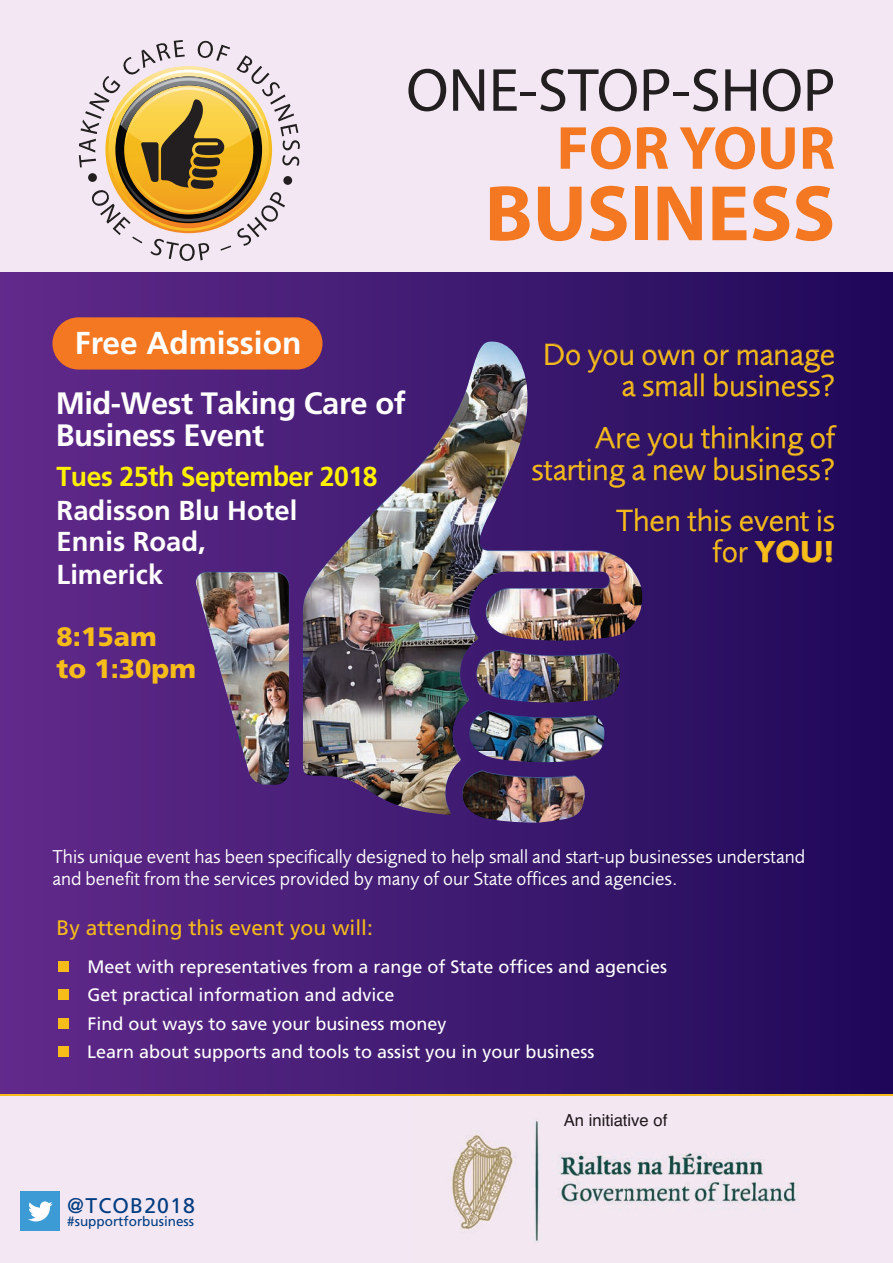
<style>
.page{position:relative;width:893px;height:1263px;background:#fff}
.page>*{position:absolute;margin:0;border:0;box-sizing:border-box;transform-origin:0 0}
.t1{font:700 79.35px "Myriad";color:#f47721}
.t2{font:61.35px "Myriad";color:#231f20}
.t3{font:700 61.35px "Myriad";color:#f47721}
.t4{font:700 31.65px "Frutiger";color:#fff}
.t5{font:31.5px/31.5px "Bk Foundry Sans Normal";color:#f6bc1a;text-align:right}
.t6{font:31.5px "Bd Foundry Sans Normal";color:#f6bc1a}
.t7{font:700 30.9px/31.5px "Frutiger";letter-spacing:-.015em;color:#fff}
.t8{font:700 27.45px/31.8px "Frutiger";color:#fff}
.t9{font:700 27.45px "Frutiger";letter-spacing:-.015em;color:#fff101}
.t10{font:900 26.7px/32px "Frutiger";color:#f6bc1a}
.t11{font:21.3px "Frutiger";letter-spacing:.055em;color:#023d82}
.t12{font:21px "Frutiger";color:#f6bc1a}
.t13{font:19.35px/22.5px "Bk Foundry Sans Normal";color:#fff}
.t14{font:18px/28.2px "Frutiger";color:#fff}
.t15{font:16.65px "Helvetica";color:#20181c}
.t16{font:13.5px "Frutiger";color:#023d82}
.s1{font-family:"Bk Foundry Sans Normal"}
</style>
<div class="page">
<div style="left:0;top:1094px;width:893px;height:169px;background:#f2e7f2"></div>
<div style="left:0;top:0;width:893px;height:273px;background:#f2e7f2"></div>
<div style="left:0;top:273px;width:893px;height:821px;background:linear-gradient(to right,#612b8b,#1f0958)"></div>
<img style="left:194px;top:341px;width:448px;height:481px">
<svg style="left:79px;top:40px;width:221px;height:221px;background:#ccb695"></svg>
<div style="left:88px;top:173px;width:9px;height:9px;background:#231f20;border-radius:50%"></div>
<div style="left:283px;top:176px;width:9px;height:9px;background:#231f20;border-radius:50%"></div>
<svg style="left:545px;top:343px;width:35px;height:22px"></svg>
<svg style="left:588px;top:349px;width:45px;height:23px"></svg>
<svg style="left:623px;top:381px;width:13px;height:16px"></svg>
<svg style="left:643px;top:349px;width:191px;height:48px;background:#371a5c"></svg>
<div style="left:58px;top:961px;width:11px;height:11px;background:#f6bc1a"></div>
<div style="left:58px;top:990px;width:11px;height:10px;background:#f6bc1a"></div>
<div style="left:58px;top:1018px;width:11px;height:10px;background:#f6bc1a"></div>
<div style="left:58px;top:1046px;width:11px;height:11px;background:#f6bc1a"></div>
<hr style="left:0;top:1094px;width:893px;height:2px;background:#f6bc1a">
<div style="left:52px;top:317px;width:271px;height:53px;background:#f47721;border-radius:26px"></div>
<img style="left:451px;top:1121px;width:347px;height:122px">
<img style="left:564px;top:1121px;width:103px;height:5px">
<div style="left:21px;top:1192px;width:39px;height:39px;background:#3c9bd5"></div>
<svg style="left:28px;top:1201px;width:25px;height:20px"></svg>
<svg style="left:532px;top:425px;width:305px;height:63px;background:#371860"></svg>
<svg style="left:616px;top:508px;width:63px;height:23px"></svg>
<svg style="left:687px;top:508px;width:44px;height:23px"></svg>
<svg style="left:740px;top:512px;width:69px;height:19px"></svg>
<svg style="left:818px;top:509px;width:16px;height:22px"></svg>
<svg style="left:713px;top:539px;width:35px;height:24px"></svg>
<svg style="left:754px;top:541px;width:78px;height:22px;background:#321659"></svg>
<h2 class="t2" style="left:406px;top:60px;width:431px">ONE-STOP-SHOP</h2>
<h2 class="t3" style="left:557px;top:117px;width:280px">FOR YOUR</h2>
<h1 class="t1" style="left:485px;top:173px;width:352px">BUSINESS</h1>
<h3 class="t4" style="left:75px;top:324px;width:228px">Free Admission</h3>
<h3 class="t7" style="left:56px;top:388px;width:352px">Mid-West Taking Care of<br>Business Event</h3>
<h3 class="t9" style="left:57px;top:461px;width:323px">Tues 25th September 2018</h3>
<h3 class="t8" style="left:57px;top:495px;width:242px">Radisson Blu Hotel<br>Ennis Road,<br>Limerick</h3>
<h3 class="t10" style="left:57px;top:621px;width:141px">8:15am<br>to 1:30pm</h3>
<h3 class="t5" style="left:543px;top:339px;width:294px">Do you own or manage a small business?</h3>
<h3 class="t5" style="left:531px;top:423px;width:305px">Are you thinking of starting a new business?</h3>
<h3 class="t5" style="left:616px;top:505px;width:220px">Then this event is</h3>
<h3 class="t6" style="left:713px;top:533px;width:124px"><span class="s1">for</span> YOU!</h3>
<p class="t13" style="left:53px;top:845px;width:754px">This unique event has been specifically designed to help small and start-up businesses understand and benefit from the services provided by many of our State offices and agencies.</p>
<p class="t12" style="left:57px;top:915px;width:318px">By attending this event you will:</p>
<p class="t14" style="left:87px;top:953px;width:582px">Meet with representatives from a range of State offices and agencies Get practical information and advice<br>Find out ways to save your business money<br>Learn about supports and tools to assist you in your business</p>
<p class="t11" style="left:67px;top:1193px;width:129px">@TCOB2018</p>
<p class="t16" style="left:67px;top:1213px;width:128px">#supportforbusiness</p>
<p class="t15" style="left:564px;top:1107px;width:105px">An initiative of</p>
</div>
